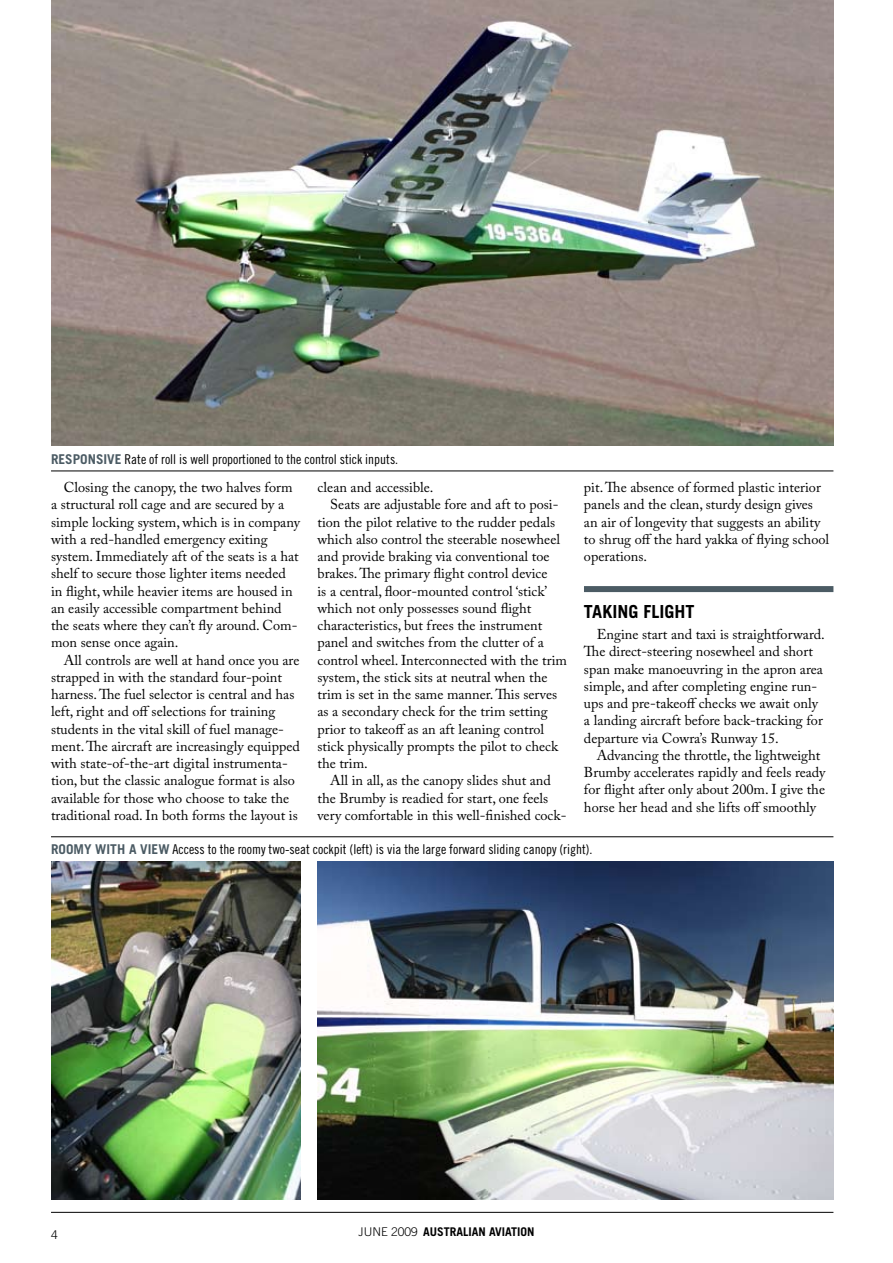
<style>
.page{position:relative;width:893px;height:1263px;background:#fff}
.page>*{position:absolute;margin:0;border:0;box-sizing:border-box;transform-origin:0 0}
.t1{font:700 18px "Trade Gothic";color:#000}
.t2{font:14.25px/17.2px "Adobe Caslon Pro";color:#000}
.t3{font:13.5px "Trade Gothic Cond Eighteen";color:#000}
.t4{font:700 13.5px "Trade Gothic";color:#4b5b64}
.t5{font:700 12px "Trade Gothic";color:#000}
.s1{font-family:"Trade Gothic";font-weight:700;color:#4b5b64}
.s2{font-weight:300}
</style>
<div class="page">
<hr style="left:51px;top:1212px;width:782px;height:1px;background:#000">
<div style="left:584px;top:586px;width:249px;height:6px;background:#4b5b64"></div>
<img style="left:317px;top:861px;width:516px;height:338px">
<img style="left:51px;top:861px;width:249px;height:338px">
<img style="left:51px;top:0;width:782px;height:445px">
<hr style="left:51px;top:836px;width:782px;height:1px;background:#000">
<hr style="left:51px;top:471px;width:782px;height:1px;background:#000">
<p class="t4" style="left:51px;top:451px;width:23px">RESPONSIV</p>
<p class="t3" style="left:115px;top:451px;width:285px"><span class="s1">E</span> Rate of roll is well proportioned to the control stick inputs.</p>
<p class="t2" style="left:584px;top:478px;width:247px">pit. The absence of formed plastic interior panels and the clean, sturdy design gives an air of longevity that suggests an ability to shrug off the hard yakka of flying school operations.</p>
<p class="t1" style="left:584px;top:600px;width:38px">TAKING</p>
<p class="t1" style="left:643px;top:600px;width:48px">FLIG HT</p>
<p class="t2" style="left:584px;top:625px;width:242px;text-indent:13px">Engine start and taxi is straightforward.<br>The direct-steering nosewheel and short span make manoeuvring in the apron area simple, and after completing engine run&shy;ups and pre-takeoff checks we await only a landing aircraft before back-tracking for departure via Cowra’s Runway 15.</p>
<p class="t2" style="left:584px;top:746px;width:243px;text-indent:13px">Advancing the throttle, the lightweight Brumby accelerates rapidly and feels ready for flight after only about 200m. I give the horse her head and she lifts off smoothly</p>
<p class="t3" style="left:51px;top:841px;width:543px"><span class="s1">ROO MY WITH A VI EW</span> Access to the roomy two-seat cockpit (left) is via the large forward sliding canopy (right).</p>
<p class="t2" style="left:51px;top:478px;width:251px;text-indent:13px">Closing the canopy, the two halves form a structural roll cage and are secured by a simple locking system, which is in company with a red-handled emergency exiting system. Immediately aft of the seats is a hat shelf to secure those lighter items needed in flight, while heavier items are housed in an easily accessible compartment behind the seats where they can’t fly around. Com&shy;mon sense once again.</p>
<p class="t2" style="left:51px;top:651px;width:250px;text-indent:13px">All controls are well at hand once you are strapped in with the standard four-point harness. The fuel selector is central and has left, right and off selections for training students in the vital skill of fuel manage&shy;ment. The aircraft are increasingly equipped with state-of-the-art digital instrumenta&shy;tion, but the classic analogue format is also available for those who choose to take the traditional road. In both forms the layout is</p>
<p class="t2" style="left:317px;top:478px;width:118px">clean and accessible.</p>
<p class="t2" style="left:330px;top:496px;width:230px">Seats are adjustable fore and aft to posi-</p>
<p class="t2" style="left:317px;top:513px;width:239px">tion the pilot relative to the rudder pedals</p>
<p class="t2" style="left:317px;top:530px;width:244px">which also control the steerable nosewheel</p>
<p class="t2" style="left:317px;top:547px;width:234px">and provide braking via conventional toe</p>
<p class="t2" style="left:317px;top:565px;width:231px">brakes. The primary flight control device</p>
<p class="t2" style="left:317px;top:582px;width:231px">is a central, floor-mounted control ‘stick’</p>
<p class="t2" style="left:317px;top:599px;width:215px">which not only possesses sound flight</p>
<p class="t2" style="left:317px;top:616px;width:226px">characteristics, but frees the instrument</p>
<p class="t2" style="left:317px;top:634px;width:228px">panel and switches from the clutter of a</p>
<p class="t2" style="left:317px;top:651px;width:251px">control wheel. Interconnected with the trim</p>
<p class="t2" style="left:317px;top:668px;width:231px">system, the stick sits at neutral when the</p>
<p class="t2" style="left:317px;top:685px;width:241px">trim is set in the same manner. This serves</p>
<p class="t2" style="left:317px;top:703px;width:232px">as a secondary check for the trim setting</p>
<p class="t2" style="left:317px;top:720px;width:228px">prior to takeoff as an aft leaning control</p>
<p class="t2" style="left:317px;top:737px;width:242px">stick physically prompts the pilot to check</p>
<p class="t2" style="left:317px;top:754px;width:52px">the trim.</p>
<p class="t2" style="left:330px;top:772px;width:222px">All in all, as the canopy slides shut and</p>
<p class="t2" style="left:317px;top:789px;width:232px">the Brumby is readied for start, one feels</p>
<p class="t2" style="left:317px;top:806px;width:250px">very comfortable in this well-finished cock-</p>
<p class="t5" style="left:358px;top:1224px;width:178px"><span class="s2">JUNE 2009</span> AUSTRALIAN AVIATION</p>
</div>
